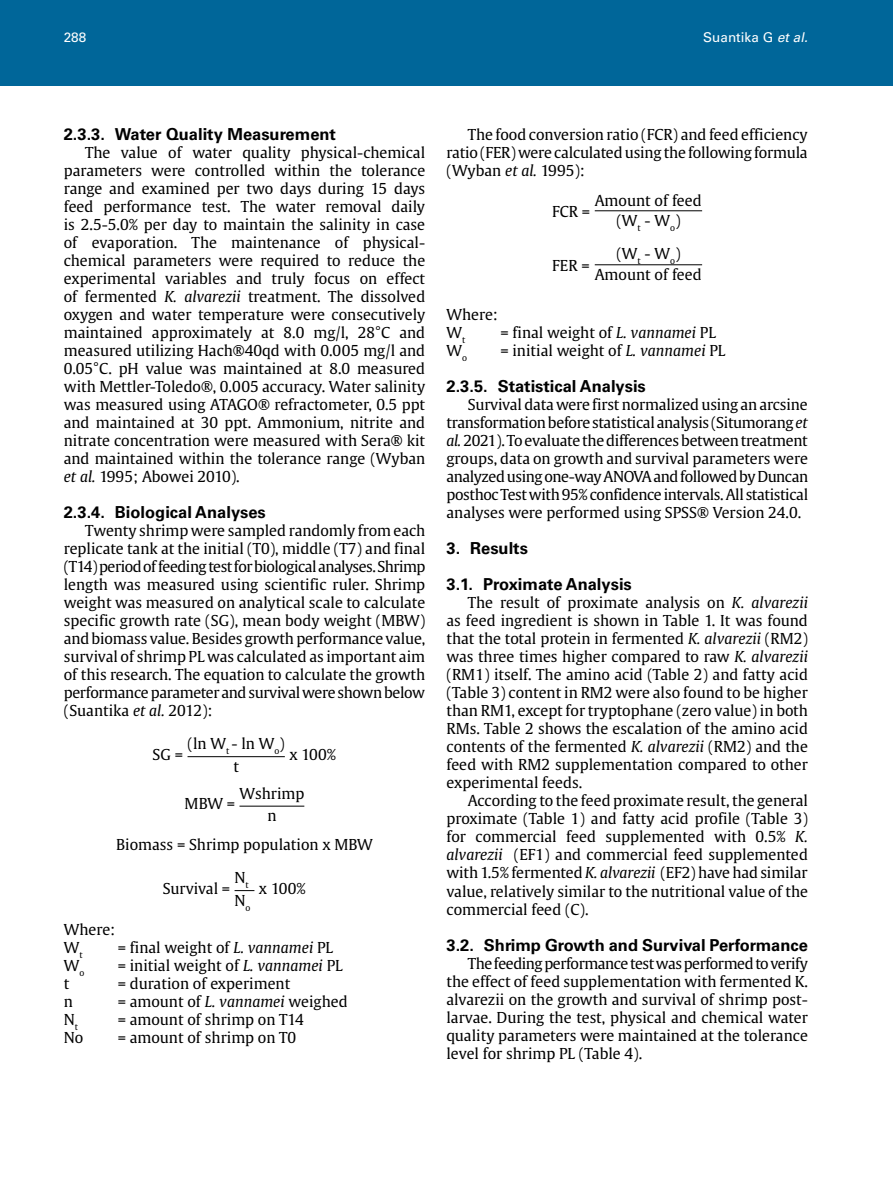
<style>
.page{position:relative;width:893px;height:1191px;background:#fff}
.page>*{position:absolute;margin:0;border:0;box-sizing:border-box;transform-origin:0 0}
.t1{font:700 16.5px/36px "Univers LT Std";color:#000}
.t2{font:15px/18px "Gulliver";color:#000;text-align:justify}
.t3{font:13.5px "Univers LT Std";color:#fff}
.s1{font-style:italic}
</style>
<div class="page">
<hr style="left:595px;top:210px;width:107px;height:1px;background:#000">
<hr style="left:595px;top:264px;width:107px;height:1px;background:#000">
<hr style="left:188px;top:756px;width:97px;height:1px;background:#000">
<hr style="left:239px;top:805px;width:65px;height:1px;background:#000">
<svg style="left:235px;top:890px;width:19px;height:1px"></svg>
<div style="left:0;top:0;width:893px;height:85px;background:#069"></div>
<p class="t3" style="left:64px;top:30px;width:24px">288</p>
<p class="t3" style="left:703px;top:30px;width:109px">Suantika G <span class="s1">etal.</span></p>
<p class="t1" style="left:64px;top:117px;width:274px">2.3.3. Water Quality Measurement</p>
<p class="t2" style="left:64px;top:144px;width:363px;text-indent:21px">The value of water quality physical-chemical parameters were controlled within the tolerance range and examined per two days during 15 days feed performance test. The water removal daily is 2.5-5.0% per day to maintain the salinity in case of evaporation. The maintenance of physical&shy;chemical parameters were required to reduce the experimental variables and truly focus on effect of fermented <span class="s1">K. alvarezii</span> treatment. The dissolved oxygen and water temperature were consecutively maintained approximately at 8.0 mg/l, 28°C and measured utilizing Hach®40qd with 0.005 mg/l and 0.05°C. pH value was maintained at 8.0 measured with Mettler-Toledo®, 0.005 accuracy. Water salinity was measured using ATAGO® refractometer, 0.5 ppt and maintained at 30 ppt. Ammonium, nitrite and nitrate concentration were measured with Sera® kit and maintained within the tolerance range (Wyban <span class="s1">et al.</span> 1995; Abowei 2010).</p>
<p class="t1" style="left:64px;top:495px;width:204px">2.3.4. Biological Analyses</p>
<p class="t2" style="left:64px;top:522px;width:363px;text-indent:21px">Twenty shrimp were sampled randomly from each replicate tank at the initial (T0), middle (T7) and final (T14) period of feeding test for biological analyses. Shrimp length was measured using scientific ruler. Shrimp weight was measured on analytical scale to calculate specific growth rate (SG), mean body weight (MBW) and biomass value. Besides growth performance value, survival of shrimp PL was calculated as important aim of this research. The equation to calculate the growth performance parameter and survival were shown below (Suantika <span class="s1">et al.</span> 2012):</p>
<p class="t2" style="left:188px;top:732px;width:99px;line-height:22.5px;text-align:center">(ln W<sub>t</sub> - ln W<sub>o</sub>) t</p>
<p class="t2" style="left:185px;top:794px;width:52px">MBW =</p>
<p class="t2" style="left:239px;top:782px;width:66px;line-height:22.5px;text-align:center">Wshrimp n</p>
<p class="t2" style="left:153px;top:745px;width:32px">SG =</p>
<p class="t2" style="left:289px;top:745px;width:48px">x 100%</p>
<p class="t2" style="left:116px;top:835px;width:258px">Biomass = Shrimp population x MBW</p>
<p class="t2" style="left:235px;top:866px;width:18px;line-height:22.5px">N<sub>t<br></sub>N<sub>o</sub></p>
<p class="t2" style="left:163px;top:879px;width:69px">Survival =</p>
<p class="t2" style="left:259px;top:879px;width:48px">x 100%</p>
<p class="t2" style="left:64px;top:920px;width:53px">Where:<br>W<sub>t</sub></p>
<p class="t2" style="left:118px;top:938px;width:217px">= final weight of <span class="s1">L. vannamei</span> PL</p>
<p class="t2" style="left:64px;top:956px;width:22px">W<sub>o</sub></p>
<p class="t2" style="left:118px;top:956px;width:226px">= initial weight of <span class="s1">L. vannamei</span> PL</p>
<p class="t2" style="left:64px;top:974px;width:7px">t</p>
<p class="t2" style="left:118px;top:974px;width:174px">= duration of experiment</p>
<p class="t2" style="left:64px;top:992px;width:11px">n</p>
<p class="t2" style="left:118px;top:992px;width:231px">= amount of <span class="s1">L. vannamei</span> weighed</p>
<p class="t2" style="left:64px;top:1010px;width:16px">N<sub>t</sub></p>
<p class="t2" style="left:118px;top:1010px;width:188px">= amount of shrimp on T14</p>
<p class="t2" style="left:64px;top:1028px;width:21px">No</p>
<p class="t2" style="left:118px;top:1028px;width:180px">= amount of shrimp on T0</p>
<p class="t2" style="left:446px;top:126px;width:363px;text-indent:21px">The food conversion ratio (FCR) and feed efficiency ratio (FER) were calculated using the following formula (Wyban <span class="s1">et al.</span> 1995):</p>
<p class="t2" style="left:552px;top:202px;width:39px">FCR =</p>
<p class="t2" style="left:595px;top:191px;width:109px;line-height:19.5px;text-align:center">Amount of feed (W<sub>t</sub> - W<sub>o</sub>)</p>
<p class="t2" style="left:552px;top:256px;width:39px">FER =</p>
<p class="t2" style="left:595px;top:243px;width:109px;line-height:21px;text-align:center">(W<sub>t</sub> - W<sub>o</sub>)<br>Amount of feed</p>
<p class="t2" style="left:446px;top:306px;width:53px">Where:<br>W<sub>t</sub></p>
<p class="t2" style="left:500px;top:324px;width:217px">= final weight of <span class="s1">L. vannamei</span> PL</p>
<p class="t2" style="left:446px;top:342px;width:22px">W<sub>o</sub></p>
<p class="t2" style="left:500px;top:342px;width:226px">= initial weight of <span class="s1">L. vannamei</span> PL</p>
<p class="t1" style="left:446px;top:368px;width:201px">2.3.5. Statistical Analysis</p>
<p class="t2" style="left:446px;top:396px;width:363px;text-indent:21px">Survival data were first normalized using an arcsine transformation before statistical analysis (Situmorang <span class="s1">et al.</span> 2021). To evaluate the differences between treatment groups, data on growth and survival parameters were analyzed using one-way ANOVA and followed by Duncan posthoc Test with 95% confidence intervals. All statistical analyses were performed using SPSS® Version 24.0.</p>
<p class="t1" style="left:446px;top:530px;width:187px">3. Results<br>3.1. Proximate Analysis</p>
<p class="t2" style="left:446px;top:594px;width:363px;text-indent:21px">The result of proximate analysis on <span class="s1">K. alvarezii </span>as feed ingredient is shown in Table 1. It was found that the total protein in fermented <span class="s1">K. alvarezii</span> (RM2) was three times higher compared to raw <span class="s1">K. alvarezii </span>(RM1) itself. The amino acid (Table 2) and fatty acid (Table 3) content in RM2 were also found to be higher than RM1, except for tryptophane (zero value) in both RMs. Table 2 shows the escalation of the amino acid contents of the fermented <span class="s1">K. alvarezii</span> (RM2) and the feed with RM2 supplementation compared to other experimental feeds.</p>
<p class="t2" style="left:446px;top:792px;width:363px;text-indent:21px">According to the feed proximate result, the general proximate (Table 1) and fatty acid profile (Table 3) for commercial feed supplemented with 0.5% <span class="s1">K. alvarezii</span> (EF1) and commercial feed supplemented with 1.5% fermented <span class="s1">K. alvarezii</span> (EF2) have had similar value, relatively similar to the nutritional value of the commercial feed (C).</p>
<p class="t1" style="left:446px;top:926px;width:363px">3.2. Shrimp Growth and Survival Performance</p>
<p class="t2" style="left:446px;top:954px;width:363px;text-indent:21px">The feeding performance test was performed to verify the effect of feed supplementation with fermented K. alvarezii on the growth and survival of shrimp post&shy;larvae. During the test, physical and chemical water quality parameters were maintained at the tolerance level for shrimp PL (Table 4).</p>
</div>
